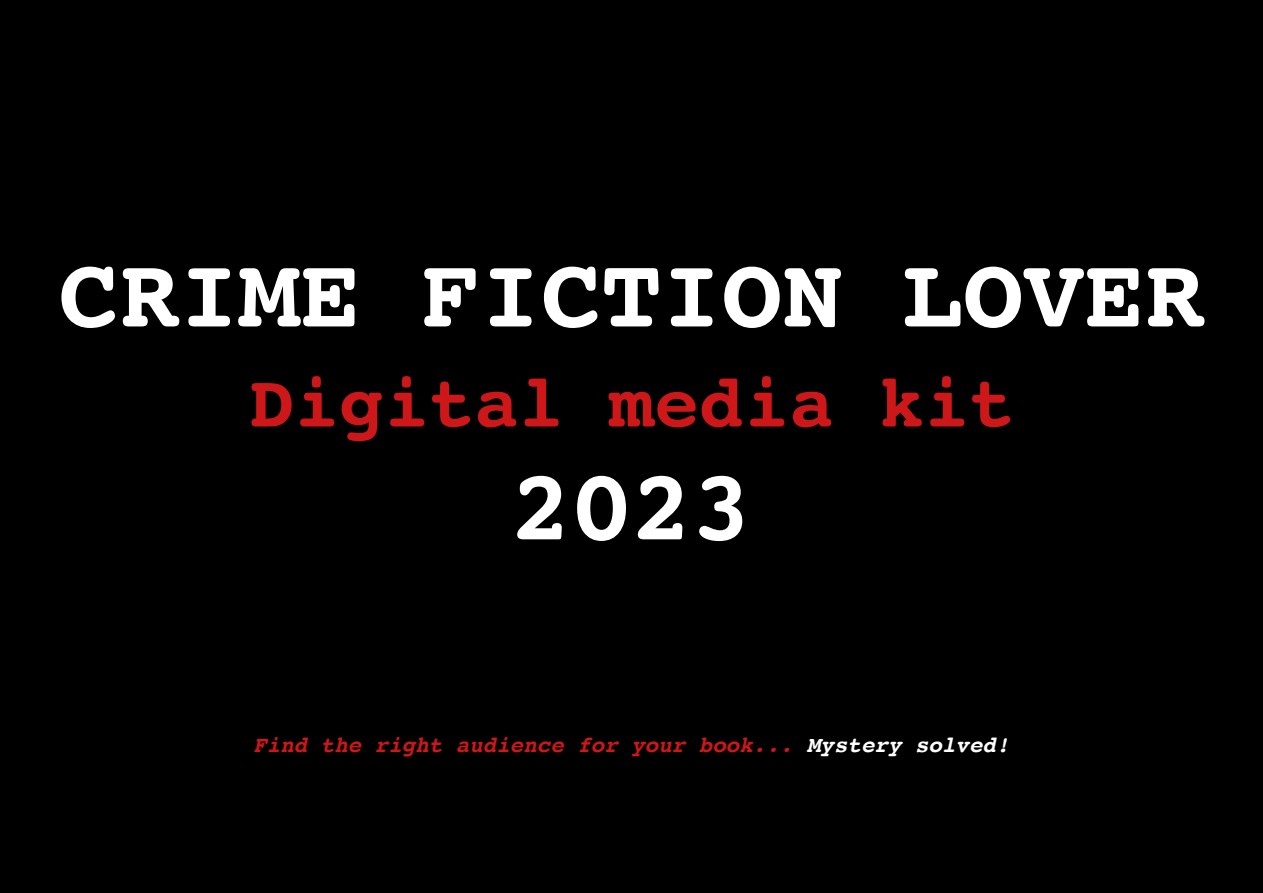
<style>
.page{position:relative;width:1263px;height:893px;background:#000}
.page>*{position:absolute;margin:0;border:0;box-sizing:border-box;transform-origin:0 0}
.t1{font:700 100.5px/212.9px "Courier";color:#fff;text-align:center}
.t2{font:700 75px "Courier";color:#cd1719}
.t3{font:italic 700 22.5px "Courier";color:#cd1719}
.s1{color:#fff}
</style>
<div class="page">
<h1 class="t1" style="left:58px;top:184px;width:1147px">CRIME FICTION LOVER<br>2023</h1>
<h2 class="t2" style="left:249px;top:343px;width:767px">Digital media kit</h2>
<p class="t3" style="left:253px;top:727px;width:758px">Find the right audience for your book... <span class="s1">Mystery solved!</span></p>
</div>
